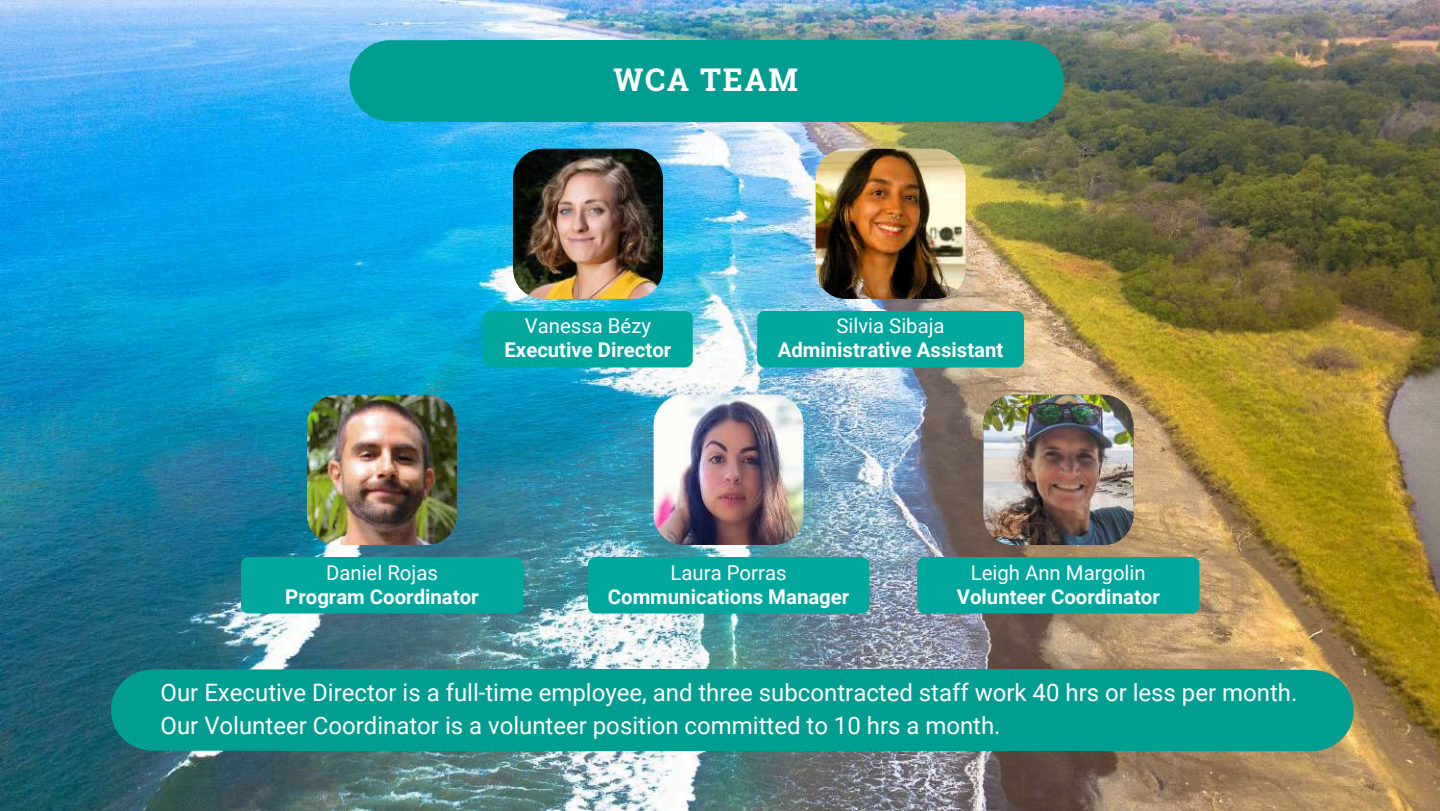
<style>
.page{position:relative;width:1440px;height:811px;background:#fff}
.page>*{position:absolute;margin:0;border:0;box-sizing:border-box;transform-origin:0 0}
.t1{font:700 31.2px "Roboto Slab";letter-spacing:.05em;color:#fff}
.t2{font:24px/33px "Roboto";color:#fff}
.t3{font:700 20.4px "Roboto";color:#fff}
.t4{font:20.4px "Roboto";color:#fff}
</style>
<div class="page">
<img style="left:0;top:0;width:1440px;height:810px">
<div style="left:483px;top:311px;width:210px;height:56px;background:#00a79d;border-radius:8px"></div>
<div style="left:757px;top:311px;width:267px;height:56px;background:#00a79d;border-radius:8px"></div>
<div style="left:588px;top:556px;width:281px;height:57px;background:#00a79d;border-radius:7px"></div>
<svg style="left:964px;top:41px;width:100px;height:81px;background:#109587"></svg>
<svg style="left:349px;top:40px;width:99px;height:81px;background:#07a099"></svg>
<div style="left:448px;top:40px;width:566px;height:81px;background:#009e90"></div>
<img style="left:513px;top:149px;width:150px;height:150px;border-radius:30px">
<img style="left:816px;top:149px;width:150px;height:150px;border-radius:30px">
<img style="left:654px;top:394px;width:150px;height:150px;border-radius:30px">
<div style="left:917px;top:556px;width:282px;height:57px;background:#00a79d;border-radius:7px"></div>
<div style="left:241px;top:556px;width:282px;height:57px;background:#00a79d;border-radius:7px"></div>
<img style="left:307px;top:394px;width:150px;height:150px;border-radius:30px">
<img style="left:983px;top:394px;width:150px;height:150px;border-radius:30px">
<svg style="left:1267px;top:669px;width:87px;height:81px;background:#159d8a"></svg>
<div style="left:111px;top:669px;width:172px;height:81px;background:#009e90"></div>
<div style="left:283px;top:669px;width:984px;height:81px;background:#009e90"></div>
<p class="t1" style="left:613px;top:58px;width:186px">WCA TEAM</p>
<p class="t4" style="left:525px;top:314px;width:128px">Vanessa Bézy</p>
<p class="t3" style="left:505px;top:338px;width:168px">Executive Director</p>
<p class="t4" style="left:836px;top:314px;width:110px">Silvia Sibaja</p>
<p class="t3" style="left:778px;top:338px;width:227px">Administrative Assistant</p>
<p class="t4" style="left:326px;top:560px;width:113px">Daniel Rojas</p>
<p class="t3" style="left:285px;top:584px;width:195px">Program Coordinator</p>
<p class="t4" style="left:671px;top:560px;width:117px">Laura Porras</p>
<p class="t3" style="left:608px;top:584px;width:243px">Communications Manager</p>
<p class="t4" style="left:971px;top:560px;width:176px">Leigh Ann Margolin</p>
<p class="t3" style="left:957px;top:584px;width:205px">Volunteer Coordinator</p>
<p class="t2" style="left:161px;top:676px;width:1138px">Our Executive Director is a full-time employee, and three subcontracted staff work 40 hrs or less per month.<br>Our Volunteer Coordinator is a volunteer position committed to 10 hrs a month.</p>
</div>
